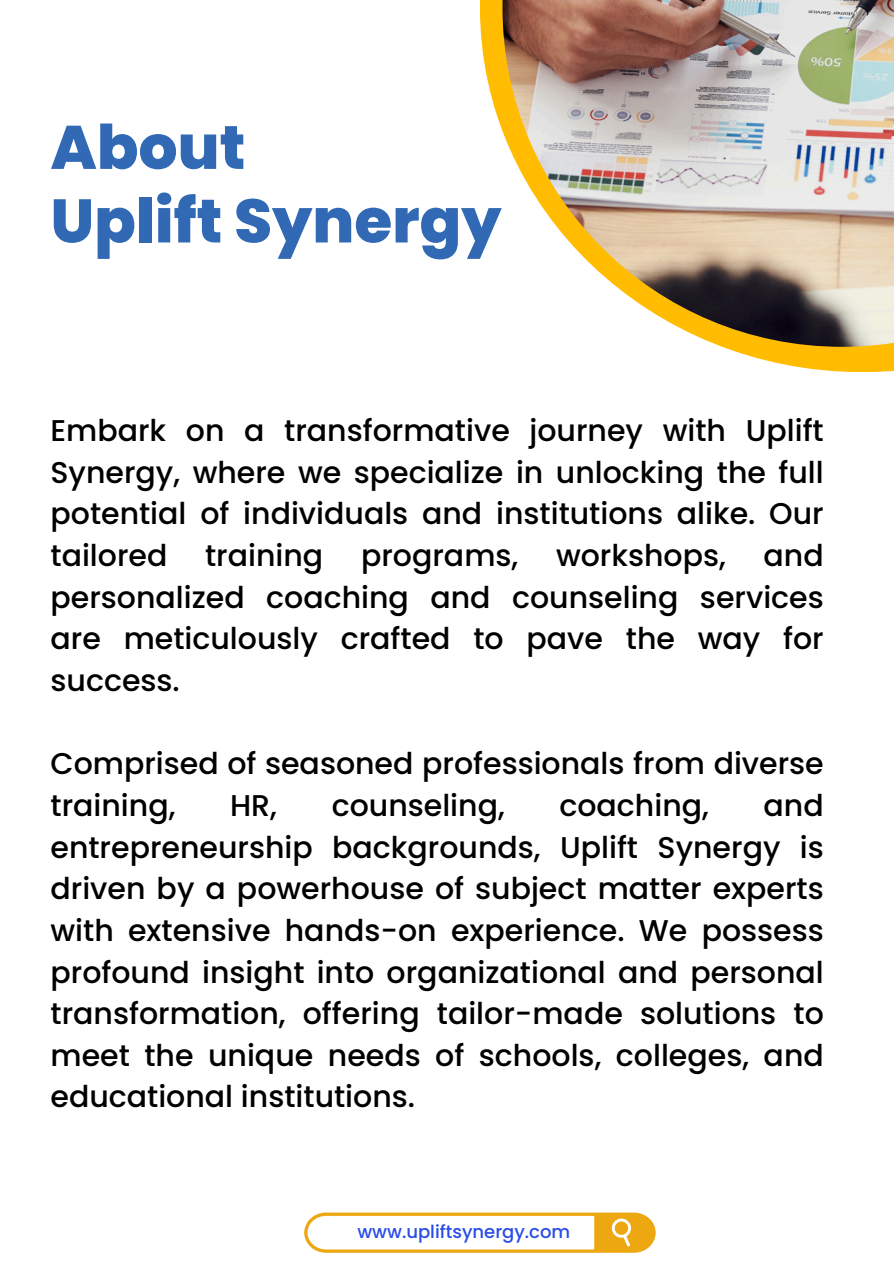
<style>
.page{position:relative;width:894px;height:1264px;background:#fff}
.page>*{position:absolute;margin:0;border:0;box-sizing:border-box;transform-origin:0 0}
.t1{font:800 61.35px/73.5px "Poppins";color:#3169b5}
.t2{font:500 30px/41.7px "Poppins";color:#000;text-align:justify}
.t3{font:500 18px "Poppins";color:#2a4ce8}
</style>
<div class="page">
<svg style="left:480px;top:0;width:413px;height:372px"></svg>
<img style="left:502px;top:0;width:391px;height:347px">
<svg style="left:304px;top:1212px;width:351px;height:40px"></svg>
<h2 class="t1" style="left:50px;top:111px;width:452px">About<br>Uplift Synergy</h2>
<h1 class="t2" style="left:50px;top:410px;width:774px">Embark on a transformative journey with Uplift Synergy, where we specialize in unlocking the full potential of individuals and institutions alike. Our tailored</h1>
<h1 class="t2" style="left:205px;top:534px;width:120px">training</h1>
<h1 class="t2" style="left:361px;top:534px;width:159px">programs,</h1>
<h1 class="t2" style="left:556px;top:534px;width:171px">workshops,</h1>
<h1 class="t2" style="left:50px;top:534px;width:774px;text-indent:713px">and personalized coaching and counseling services are meticulously crafted to pave the way for success.</h1>
<h2 class="t2" style="left:50px;top:743px;width:774px">Comprised of seasoned professionals from diverse training,</h2>
<h2 class="t2" style="left:230px;top:784px;width:48px">HR,</h2>
<h2 class="t2" style="left:331px;top:784px;width:174px">counseling,</h2>
<h2 class="t2" style="left:559px;top:784px;width:151px">coaching,</h2>
<h2 class="t2" style="left:50px;top:784px;width:774px;text-indent:713px">and entrepreneurship backgrounds, Uplift Synergy is driven by a powerhouse of subject matter experts with extensive hands-on experience. We possess profound insight into organizational and personal transformation, offering tailor-made solutions to meet the unique needs of schools, colleges, and educational institutions.</h2>
<p class="t3" style="left:357px;top:1219px;width:214px">www.upliftsynergy.com</p>
</div>
